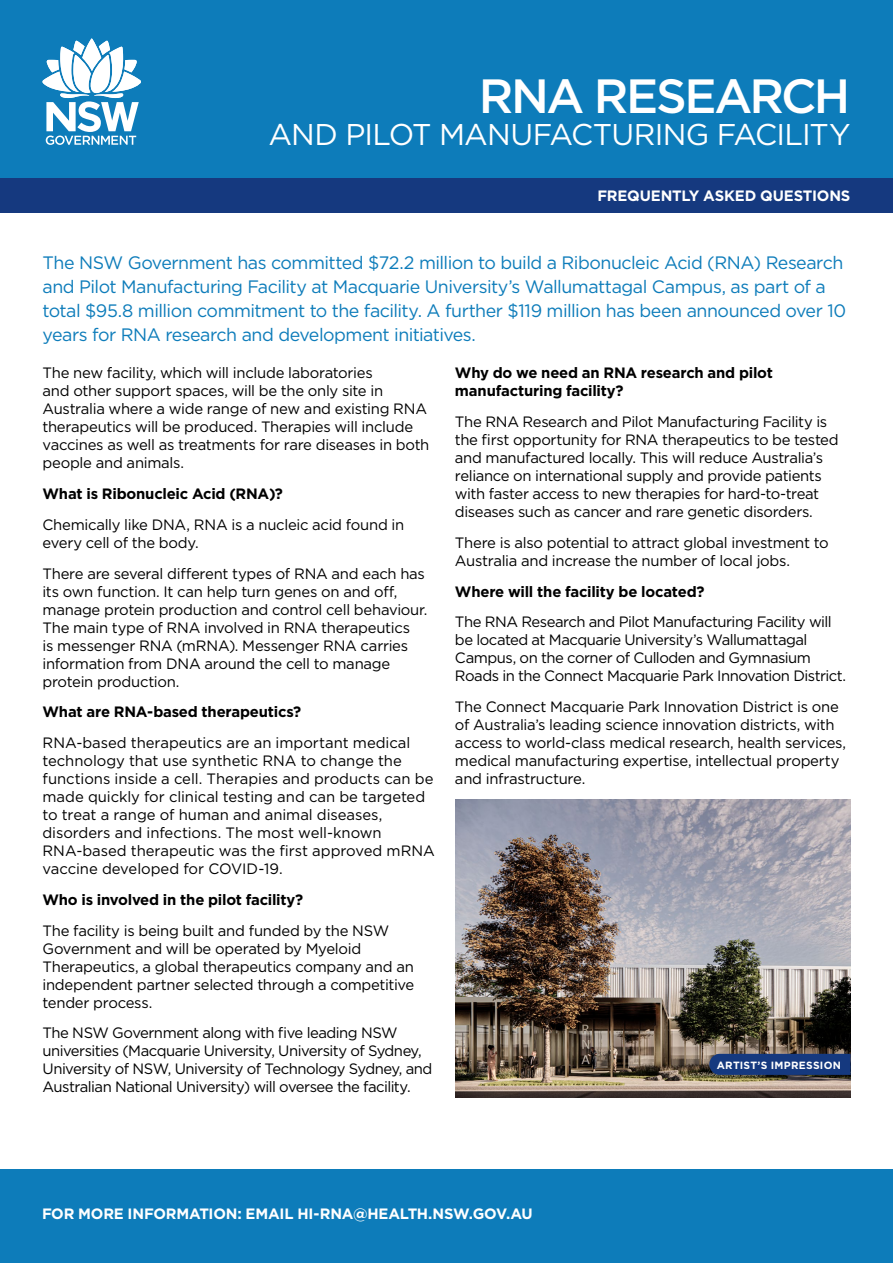
<style>
.page{position:relative;width:893px;height:1263px;background:#fff}
.page>*{position:absolute;margin:0;border:0;box-sizing:border-box;transform-origin:0 0}
.t1{font:500 48px "Gotham";letter-spacing:-.05em;color:#fff}
.t2{font:30px "Gotham";letter-spacing:-.03em;color:#fff}
.t3{font:18px/24px "Gotham";letter-spacing:-.03em;color:#0d7cba}
.t4{font:15px/18px "Gotham";letter-spacing:-.02em;color:#000}
.t5{font:700 15px/18px "Gotham";letter-spacing:-.015em;color:#000}
.t6{font:700 15px "Gotham";letter-spacing:-.01em;color:#fff}
.t7{font:700 10.5px "Gotham";letter-spacing:.025em;color:#fff}
</style>
<div class="page">
<div style="left:0;top:1169px;width:893px;height:94px;background:#0d7cba"></div>
<div style="left:0;top:0;width:893px;height:182px;background:#0d7cba"></div>
<div style="left:0;top:178px;width:893px;height:34px;background:#15397f"></div>
<svg style="left:43px;top:39px;width:98px;height:106px"></svg>
<img style="left:455px;top:800px;width:396px;height:297px">
<div style="left:709px;top:1054px;width:141px;height:21px;background:#15397f"></div>
<h1 class="t1" style="left:479px;top:65px;width:373px">RNA RESEARCH</h1>
<h2 class="t2" style="left:268px;top:115px;width:584px">AND PILOT MANUFACTURING FACILITY</h2>
<p class="t6" style="left:597px;top:186px;width:255px">FREQUENTLY ASKED QUESTIONS</p>
<p class="t3" style="left:43px;top:250px;width:805px">The NSW Government has committed $72.2 million to build a Ribonucleic Acid (RNA) Research and Pilot Manufacturing Facility at Macquarie University’s Wallumattagal Campus, as part of a total $95.8 million commitment to the facility. A further $119 million has been announced over 10 years for RNA research and development initiatives.</p>
<p class="t4" style="left:43px;top:364px;width:388px">The new facility, which will include laboratories<br>and other support spaces, will be the only site in Australia where a wide range of new and existing RNA therapeutics will be produced. Therapies will include vaccines as well as treatments for rare diseases in both people and animals.</p>
<p class="t5" style="left:43px;top:485px;width:242px">What is Ribonucleic Acid (RNA)?</p>
<p class="t4" style="left:43px;top:515px;width:363px">Chemically like DNA, RNA is a nucleic acid found in every cell of the body.</p>
<p class="t4" style="left:43px;top:564px;width:387px">There are several different types of RNA and each has its own function. It can help turn genes on and off, manage protein production and control cell behaviour.<br>The main type of RNA involved in RNA therapeutics<br>is messenger RNA (mRNA). Messenger RNA carries information from DNA around the cell to manage protein production.</p>
<p class="t5" style="left:43px;top:703px;width:260px">What are RNA-based therapeutics?</p>
<p class="t4" style="left:42px;top:733px;width:394px">RNA-based therapeutics are an important medical technology that use synthetic RNA to change the functions inside a cell. Therapies and products can be made quickly for clinical testing and can be targeted to treat a range of human and animal diseases, disorders and infections. The most well‑known RNA‑based therapeutic was the first approved mRNA vaccine developed for COVID-19.</p>
<p class="t5" style="left:42px;top:890px;width:262px">Who is involved in the pilot facility?</p>
<p class="t4" style="left:42px;top:921px;width:373px">The facility is being built and funded by the NSW Government and will be operated by Myeloid Therapeutics, a global therapeutics company and an independent partner selected through a competitive tender process.</p>
<p class="t4" style="left:42px;top:1024px;width:391px">The NSW Government along with five leading NSW universities (Macquarie University, University of Sydney, University of NSW, University of Technology Sydney, and Australian National University) will oversee the facility.</p>
<p class="t5" style="left:455px;top:364px;width:319px">Why do we need an RNA research and pilot manufacturing facility?</p>
<p class="t4" style="left:455px;top:412px;width:385px">The RNA Research and Pilot Manufacturing Facility is the first opportunity for RNA therapeutics to be tested and manufactured locally. This will reduce Australia’s reliance on international supply and provide patients with faster access to new therapies for hard-to-treat diseases such as cancer and rare genetic disorders.</p>
<p class="t4" style="left:455px;top:533px;width:375px">There is also potential to attract global investment to<br>Australia and increase the number of local jobs.</p>
<p class="t5" style="left:455px;top:582px;width:251px">Where will the facility be located?</p>
<p class="t4" style="left:455px;top:613px;width:393px">The RNA Research and Pilot Manufacturing Facility will be located at Macquarie University’s Wallumattagal Campus, on the corner of Culloden and Gymnasium Roads in the Connect Macquarie Park Innovation District.</p>
<p class="t4" style="left:455px;top:697px;width:393px">The Connect Macquarie Park Innovation District is one of Australia’s leading science innovation districts, with access to world-class medical research, health services, medical manufacturing expertise, intellectual property and infrastructure.</p>
<p class="t7" style="left:717px;top:1058px;width:126px">ARTIST’S IMPRESSION</p>
<p class="t6" style="left:42px;top:1204px;width:492px">FOR MORE INFORMATION: EMAIL HI-RNA@HEALTH.NSW.GOV.AU</p>
</div>
